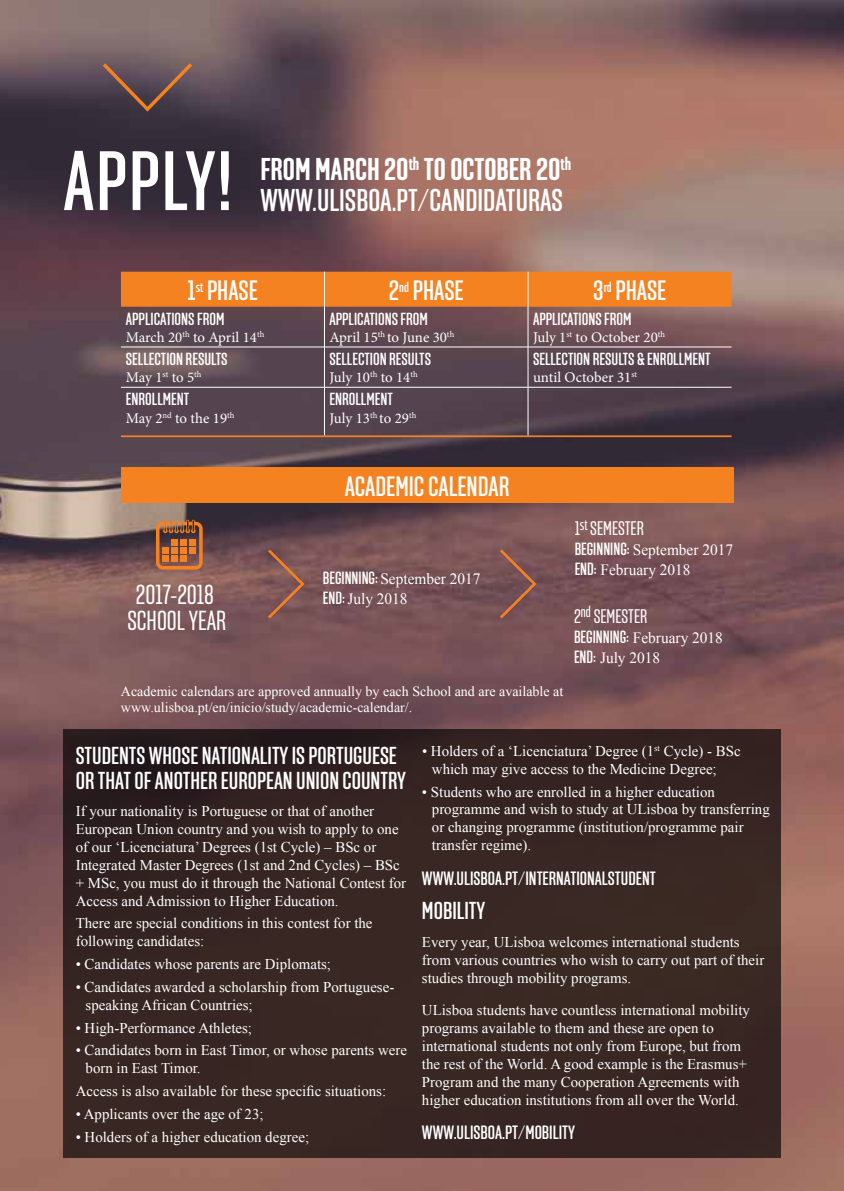
<style>
.page{position:relative;width:844px;height:1191px;background:#fff}
.page>*{position:absolute;margin:0;border:0;box-sizing:border-box;transform-origin:0 0}
.t1{font:500 84px "Solido Compressed";letter-spacing:.025em;color:#fff}
.t2{font:500 31.5px "Solido Compressed";color:#fff}
.t3{font:700 31.5px "Solido Compressed";color:#fff}
.t4{font:500 28px "Solido Compressed";color:#fff}
.t5{font:27.47px/25.6px "Solido Compressed";color:#fff;text-align:center}
.t6{font:500 24.5px/24.5px "Solido Compressed";color:#fff}
.t7{font:19.6px "Solido Compressed";color:#fff}
.t8{font:500 19.25px "Solido Compressed";color:#fff}
.t9{font:500 17.5px "Solido Compressed";color:#fff}
.t10{font:15.75px/19.6px "Times New Roman";color:#fff}
.t11{font:14.88px/17.8px "Times New Roman";color:#fff}
.t12{font:14.88px "Minion Pro";letter-spacing:-.005em;color:#fff}
.t13{font:14px/15.8px "Times New Roman";color:#fff}
.s1{font-family:"Solido Compressed";font-weight:500;font-size:17.68px}
</style>
<div class="page">
<img style="left:0;top:0;width:843px;height:1191px">
<svg style="left:156px;top:519px;width:47px;height:50px;background:#955b3a"></svg>
<div style="left:171px;top:539px;width:7px;height:6px;background:#f58220"></div>
<div style="left:180px;top:539px;width:7px;height:6px;background:#f58220"></div>
<div style="left:189px;top:539px;width:7px;height:6px;background:#f58220"></div>
<div style="left:162px;top:547px;width:7px;height:6px;background:#f58220"></div>
<div style="left:171px;top:547px;width:7px;height:6px;background:#f58220"></div>
<div style="left:180px;top:547px;width:7px;height:6px;background:#f58220"></div>
<div style="left:189px;top:547px;width:7px;height:6px;background:#f58220"></div>
<div style="left:162px;top:555px;width:7px;height:6px;background:#f58220"></div>
<div style="left:171px;top:555px;width:7px;height:6px;background:#f58220"></div>
<div style="left:180px;top:555px;width:7px;height:6px;background:#f58220"></div>
<svg style="left:500px;top:549px;width:36px;height:69px;background:#825650"></svg>
<svg style="left:268px;top:549px;width:36px;height:69px;background:#885a52"></svg>
<svg style="left:103px;top:63px;width:89px;height:49px;background:#624b4d"></svg>
<div style="left:121px;top:272px;width:610px;height:35px;background:#f58220"></div>
<hr style="left:121px;top:346px;width:203px;height:1px;background:#fff">
<hr style="left:324px;top:346px;width:203px;height:1px;background:#fff">
<hr style="left:528px;top:346px;width:203px;height:1px;background:#fff">
<hr style="left:121px;top:387px;width:203px;height:1px;background:#fff">
<hr style="left:324px;top:387px;width:203px;height:1px;background:#fff">
<hr style="left:528px;top:387px;width:203px;height:1px;background:#fff">
<hr style="left:121px;top:435px;width:203px;height:2px;background:#f58220">
<hr style="left:324px;top:435px;width:204px;height:2px;background:#f58220">
<hr style="left:528px;top:435px;width:203px;height:2px;background:#f58220">
<hr style="left:324px;top:307px;width:1px;height:40px;background:#fff">
<hr style="left:324px;top:347px;width:1px;height:40px;background:#fff">
<hr style="left:324px;top:387px;width:1px;height:48px;background:#fff">
<hr style="left:324px;top:272px;width:1px;height:35px;background:#fff">
<hr style="left:527px;top:272px;width:1px;height:35px;background:#fff">
<hr style="left:527px;top:307px;width:1px;height:40px;background:#fff">
<hr style="left:527px;top:347px;width:1px;height:40px;background:#fff">
<hr style="left:527px;top:387px;width:1px;height:48px;background:#fff">
<div style="left:121px;top:468px;width:612px;height:35px;background:#f58220"></div>
<div style="left:63px;top:729px;width:717px;height:429px;background:linear-gradient(to bottom,#312120,#3b2823)"></div>
<h1 class="t1" style="left:63px;top:134px;width:171px">APPLY!</h1>
<h2 class="t3" style="left:260px;top:152px;width:312px">FROM MARCH 20<sup>th</sup> TO OCTOBER 20<sup>th</sup></h2>
<h2 class="t2" style="left:260px;top:183px;width:304px">WWW.ULISBOA.PT/CANDIDATURAS</h2>
<h3 class="t4" style="left:187px;top:274px;width:72px">1<sup>st</sup> PHASE</h3>
<h3 class="t4" style="left:389px;top:274px;width:76px">2<sup>nd</sup> PHASE</h3>
<h3 class="t4" style="left:593px;top:274px;width:75px">3<sup>rd</sup> PHASE</h3>
<p class="t9" style="left:126px;top:309px;width:100px">APPLICATIONS FROM</p>
<p class="t12" style="left:126px;top:327px;width:140px">March 20<sup>th</sup> to April 14<sup>th</sup></p>
<p class="t9" style="left:329px;top:309px;width:100px">APPLICATIONS FROM</p>
<p class="t12" style="left:329px;top:327px;width:126px">April 15<sup>th</sup> to June 30<sup>th</sup></p>
<p class="t9" style="left:533px;top:309px;width:100px">APPLICATIONS FROM</p>
<p class="t12" style="left:533px;top:327px;width:134px">July 1<sup>st</sup> to October 20<sup>th</sup></p>
<p class="t9" style="left:126px;top:349px;width:103px">SELLECTION RESULTS</p>
<p class="t12" style="left:126px;top:367px;width:77px">May 1<sup>st</sup> to 5<sup>th</sup></p>
<p class="t9" style="left:126px;top:389px;width:64px">ENROLLMENT</p>
<p class="t12" style="left:126px;top:408px;width:110px">May 2<sup>nd</sup> to the 19<sup>th</sup></p>
<h3 class="t5" style="left:127px;top:583px;width:100px">2017-2018<br>SCHOOL YEAR</h3>
<p class="t9" style="left:329px;top:349px;width:103px">SELLECTION RESULTS</p>
<p class="t12" style="left:329px;top:367px;width:90px">July 10<sup>th</sup> to 14<sup>th</sup></p>
<p class="t9" style="left:329px;top:389px;width:64px">ENROLLMENT</p>
<p class="t12" style="left:329px;top:408px;width:88px">July 13<sup>th</sup> to 29<sup>th</sup></p>
<h3 class="t4" style="left:345px;top:470px;width:164px">ACADEMIC CALENDAR</h3>
<p class="t10" style="left:323px;top:568px;width:159px"><span class="s1">BEGINNING:</span> September 2017<br><span class="s1">END:</span> July 2018</p>
<p class="t9" style="left:533px;top:349px;width:179px">SELLECTION RESULTS &amp; ENROLLMENT</p>
<p class="t12" style="left:533px;top:367px;width:106px">until October 31<sup>st</sup></p>
<h3 class="t7" style="left:574px;top:517px;width:71px">1<sup>st</sup> SEMESTER</h3>
<p class="t10" style="left:574px;top:540px;width:160px"><span class="s1">BEGINNING:</span> September 2017<br><span class="s1">END:</span> February 2018</p>
<h3 class="t7" style="left:574px;top:605px;width:75px">2<sup>nd</sup> SEMESTER</h3>
<p class="t10" style="left:574px;top:627px;width:150px"><span class="s1">BEGINNING:</span> February 2018<br><span class="s1">END:</span> July 2018</p>
<p class="t13" style="left:121px;top:683px;width:444px">Academic calendars are approved annually by each School and are available at www.ulisboa.pt/en/inicio/study/academic-calendar/.</p>
<h3 class="t6" style="left:76px;top:744px;width:322px">STUDENTS WHOSE NATIONALITY IS PORTUGUESE<br>OR THAT OF ANOTHER EUROPEAN UNION COUNTRY</h3>
<p class="t11" style="left:76px;top:802px;width:332px">If your nationality is Portuguese or that of another European Union country and you wish to apply to one of our ‘Licenciatura’ Degrees (1st Cycle) – BSc or Integrated Master Degrees (1st and 2nd Cycles) – BSc + MSc, you must do it through the National Contest for Access and Admission to Higher Education.</p>
<p class="t11" style="left:76px;top:914px;width:298px">There are special conditions in this contest for the following candidates:</p>
<p class="t11" style="left:76px;top:955px;width:257px">• Candidates whose parents are Diplomats;</p>
<p class="t11" style="left:86px;top:977px;width:310px;text-indent:-10px">• Candidates awarded a scholarship from Portuguese&shy;speaking African Countries;</p>
<p class="t11" style="left:76px;top:1018px;width:178px">• High-Performance Athletes;</p>
<p class="t11" style="left:86px;top:1041px;width:323px;text-indent:-10px">• Candidates born in East Timor, or whose parents were born in East Timor.</p>
<p class="t11" style="left:76px;top:1081px;width:312px">Access is also available for these specific situations:</p>
<p class="t11" style="left:76px;top:1104px;width:189px">• Applicants over the age of 23;</p>
<p class="t11" style="left:76px;top:1127px;width:235px">• Holders of a higher education degree;</p>
<p class="t11" style="left:432px;top:741px;width:310px;text-indent:-10px">• Holders of a ‘Licenciatura’ Degree (1<sup>st</sup> Cycle) - BSc which may give access to the Medicine Degree;</p>
<p class="t11" style="left:432px;top:782px;width:339px;text-indent:-10px">• Students who are enrolled in a higher education programme and wish to study at ULisboa by transferring or changing programme (institution/programme pair transfer regime).</p>
<p class="t8" style="left:422px;top:867px;width:234px">WWW.ULISBOA.PT/INTERNATIONALSTUDENT</p>
<h3 class="t6" style="left:422px;top:899px;width:56px">MOBILITY</h3>
<p class="t11" style="left:422px;top:932px;width:344px">Every year, ULisboa welcomes international students from various countries who wish to carry out part of their studies through mobility programs.</p>
<p class="t11" style="left:422px;top:1001px;width:329px">ULisboa students have countless international mobility programs available to them and these are open to international students not only from Europe, but from the rest of the World. A good example is the Erasmus+ Program and the many Cooperation Agreements with higher education institutions from all over the World.</p>
<p class="t8" style="left:422px;top:1121px;width:148px">WWW.ULISBOA.PT/MOBILITY</p>
</div>
